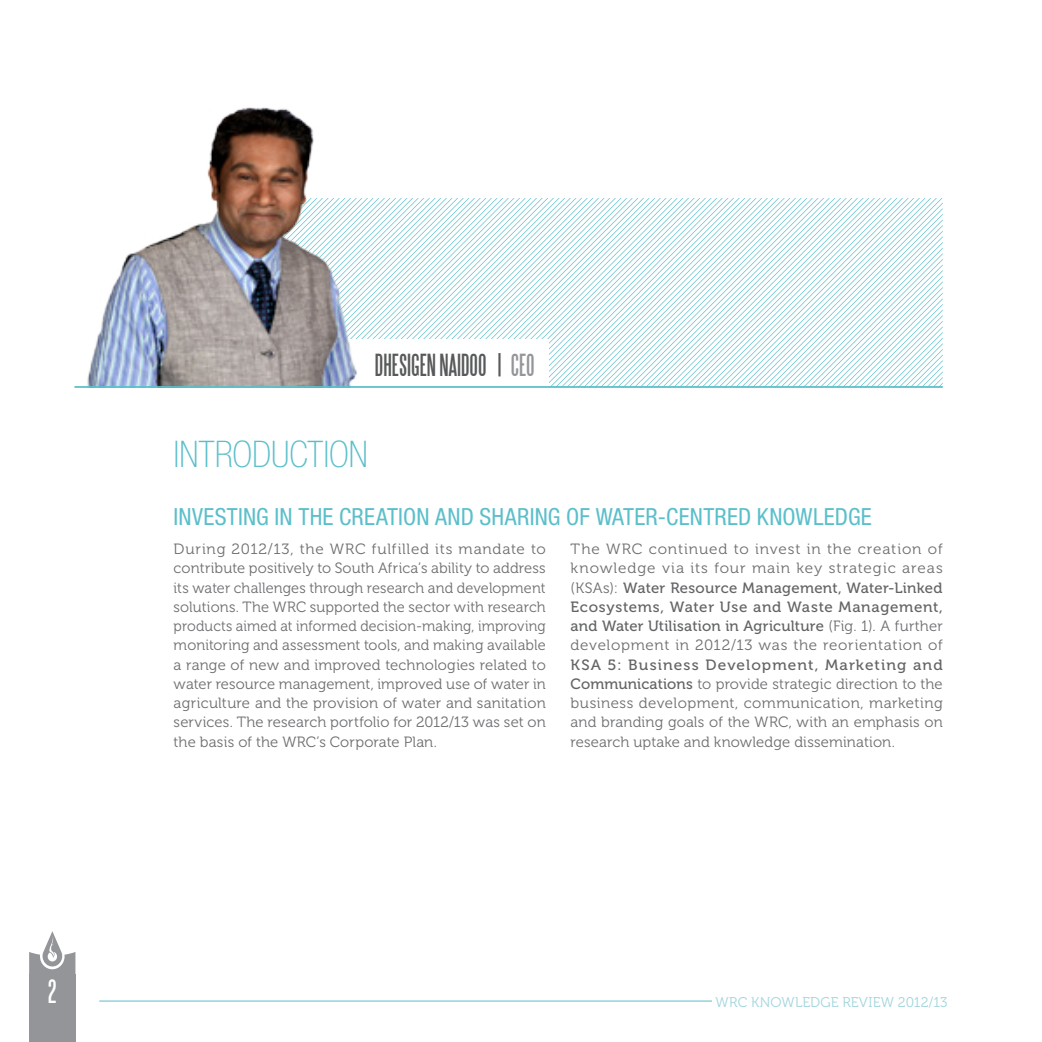
<style>
.page{position:relative;width:1042px;height:1042px;background:#fff}
.page>*{position:absolute;margin:0;border:0;box-sizing:border-box;transform-origin:0 0}
.t1{font:100 condensed 36.75px "Helvetica Neue";color:#5bbfca}
.t2{font:29.75px "Steel Tongs";color:#fff}
.t3{font:28px "Steel Tongs";color:#58595b}
.t4{font:condensed 23.62px "Helvetica Neue";letter-spacing:.01em;color:#5bbfca}
.t5{font:14.88px/19.2px "Museo 300";letter-spacing:.025em;color:#6d6e71;text-align:justify}
.t6{font:14.88px/19.2px "Museo 500";letter-spacing:.045em;color:#636466;text-align:justify}
.t7{font:14.88px/19.2px "Museo 300";letter-spacing:.06em;color:#6d6e71}
.t8{font:14.88px "Museo 300";letter-spacing:.045em;color:#6d6e71}
.t9{font:14.88px "Museo 500";letter-spacing:.07em;color:#636466;scale:1.04 1}
.t10{font:14px "Museo 300";letter-spacing:.01em;color:#a0d5dc}
.s1{font-family:"Helvetica Neue";font-stretch:condensed;font-size:31.5px}
.s2{color:#939598}
.s3{font-family:"Museo 300";color:#6d6e71}
.s4{font-family:"Museo 500";color:#636466}
</style>
<div class="page">
<svg style="left:374px;top:198px;width:569px;height:188px"></svg>
<div style="left:330px;top:339px;width:219px;height:48px;background:#fff"></div>
<img style="left:87px;top:107px;width:287px;height:279px">
<hr style="left:74px;top:386px;width:869px;height:2px;background:#5bbfca">
<hr style="left:99px;top:1000px;width:613px;height:1px;background:#5bbfca">
<svg style="left:29px;top:931px;width:46px;height:43px"></svg>
<div style="left:29px;top:974px;width:46px;height:68px;background:#939598"></div>
<h2 class="t2" style="left:48px;top:976px;width:11px">2</h2>
<h3 class="t3" style="left:375px;top:352px;width:152px">DHESIGEN NAIDOO <span class="s1">|</span> <span class="s2">CEO</span></h3>
<h1 class="t1" style="left:174px;top:434px;width:196px">INTRODUCTION</h1>
<h3 class="t4" style="left:174px;top:503px;width:700px">INVESTING IN THE CREATION AND SHARING OF WATER-CENTRED KNOWLEDGE</h3>
<p class="t5" style="left:174px;top:539px;width:374px">During 2012/13, the WRC fulfilled its mandate to contribute positively to South Africa’s ability to address its water challenges through research and development solutions. The WRC supported the sector with research products aimed at informed decision-making, improving monitoring and assessment tools, and making available a range of new and improved technologies related to water resource management, improved use of water in agriculture and the provision of water and sanitation services. The research portfolio for 2012/13 was set on the basis of the WRC’s Corporate Plan.</p>
<p class="t7" style="left:570px;top:539px;width:374px">The WRC continued to invest in the creation of knowledge via its four main key strategic areas</p>
<p class="t6" style="left:570px;top:578px;width:374px"><span class="s3">(KSAs):</span> Water Resource Management, Water-Linked Ecosystems, Water Use and Waste Management, and Water Utilisation in Agriculture <span class="s3">(Fig. 1). A further</span></p>
<p class="t8" style="left:570px;top:637px;width:374px">development in 2012/13 was the reorientation of</p>
<p class="t9" style="left:570px;top:656px;width:359px">KSA 5: Business Development, Marketing and</p>
<p class="t5" style="left:570px;top:674px;width:374px"><span class="s4">Communications</span> to provide strategic direction to the business development, communication, marketing and branding goals of the WRC, with an emphasis on research uptake and knowledge dissemination.</p>
<p class="t10" style="left:715px;top:994px;width:234px">WRC knowledge review 2012/13</p>
</div>
